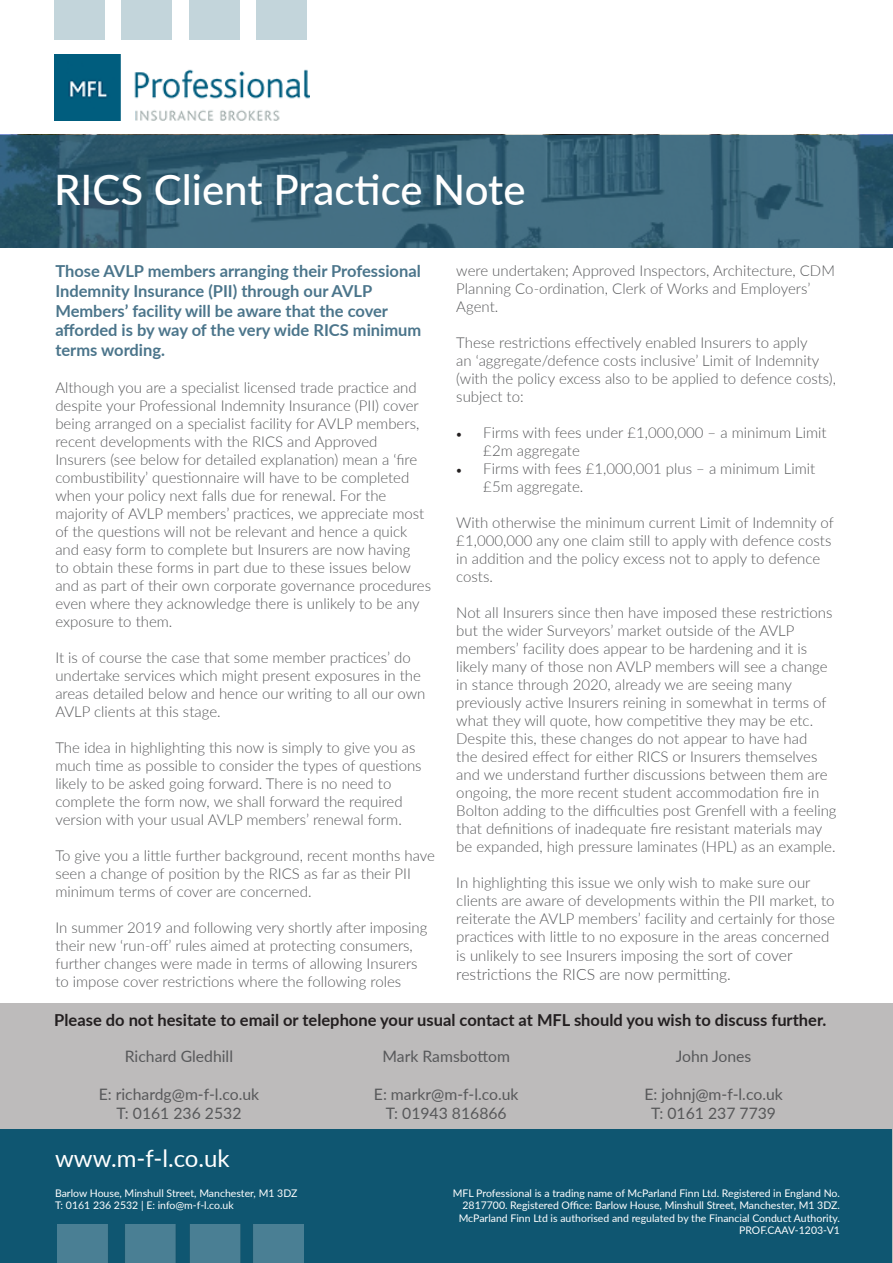
<style>
.page{position:relative;width:893px;height:1263px;background:#fff}
.page>*{position:absolute;margin:0;border:0;box-sizing:border-box;transform-origin:0 0}
.t1{font:500 42px "Lato";color:#fff}
.t2{font:24px "Lato";color:#fff}
.t3{font:700 16.5px/19.8px "Lato";color:#4b758b}
.t4{font:700 16.5px "Lato";color:#231f20}
.t5{font:15.75px "Lato";color:#57585a}
.t6{font:300 15.75px "Lato";color:#57585a}
.t7{font:300 15px/18px "Lato";color:#57585a}
.t8{font:10.5px/12.6px "Lato";color:#fff;text-align:right}
.s1{font-family:"Minion Pro";font-weight:400;color:#231f20}
.s2{font-size:15.75px}
</style>
<div class="page">
<div style="left:0;top:1003px;width:893px;height:260px;background:#bdbbbb"></div>
<div style="left:0;top:1130px;width:891px;height:133px;background:#0f5671"></div>
<div style="left:54px;top:0;width:51px;height:40px;background:#c3d5db"></div>
<div style="left:121px;top:0;width:51px;height:40px;background:#c3d5db"></div>
<div style="left:189px;top:0;width:51px;height:40px;background:#c3d5db"></div>
<div style="left:256px;top:0;width:51px;height:40px;background:#c3d5db"></div>
<img style="left:54px;top:54px;width:255px;height:67px">
<div style="left:55px;top:1223px;width:51px;height:40px;background:linear-gradient(to bottom,#4a7f94,#4a7f94)"></div>
<img style="left:58px;top:1224px;width:246px;height:39px">
<svg style="left:0;top:135px;width:893px;height:112px;background:#396478"></svg>
<p class="t1" style="left:54px;top:159px;width:473px">RICS Client Practice Note</p>
<p class="t3" style="left:55px;top:260px;width:367px">Those AVLP members arranging their Professional Indemnity Insurance (PII) through our AVLP Members’ facility will be aware that the cover afforded is by way of the very wide RICS minimum terms wording.</p>
<p class="t7" style="left:55px;top:378px;width:377px">Although you are a specialist licensed trade practice and despite your Professional Indemnity Insurance (PII) cover being arranged on a specialist facility for AVLP members, recent developments with the RICS and Approved Insurers (see below for detailed explanation) mean a ‘fire combustibility’ questionnaire will have to be completed when your policy next falls due for renewal. For the majority of AVLP members’ practices, we appreciate most of the questions will not be relevant and hence a quick and easy form to complete but Insurers are now having<br>to obtain these forms in part due to these issues below and as part of their own corporate governance procedures even where they acknowledge there is unlikely to be any exposure to them.</p>
<p class="t7" style="left:55px;top:648px;width:372px">It is of course the case that some member practices’ do undertake services which might present exposures in the areas detailed below and hence our writing to all our own AVLP clients at this stage.</p>
<p class="t7" style="left:55px;top:738px;width:368px">The idea in highlighting this now is simply to give you as much time as possible to consider the types of questions likely to be asked going forward. There is no need to complete the form now, we shall forward the required version with your usual AVLP members’ renewal form.</p>
<p class="t7" style="left:55px;top:846px;width:381px">To give you a little further background, recent months have seen a change of position by the RICS as far as their PII minimum terms of cover are concerned.</p>
<p class="t7" style="left:55px;top:918px;width:374px">In summer 2019 and following very shortly after imposing their new ‘run-off’ rules aimed at protecting consumers, further changes were made in terms of allowing Insurers to impose cover restrictions where the following roles</p>
<p class="t7" style="left:456px;top:261px;width:380px">were undertaken; Approved Inspectors, Architecture, CDM<br>Planning Co-ordination, Clerk of Works and Employers’<br>Agent.</p>
<p class="t7" style="left:456px;top:333px;width:381px">These restrictions effectively enabled Insurers to apply<br>an ‘aggregate/defence costs inclusive’ Limit of Indemnity (with the policy excess also to be applied to defence costs), subject to:</p>
<p class="t7" style="left:483px;top:423px;width:345px;text-indent:-27px"><span class="s1">•</span> Firms with fees under £1,000,000 – a minimum Limit £2m aggregate</p>
<p class="t7" style="left:483px;top:459px;width:333px;text-indent:-27px"><span class="s1">•</span> Firms with fees £1,000,001 plus – a minimum Limit £5m aggregate.</p>
<p class="t7" style="left:456px;top:513px;width:379px">With otherwise the minimum current Limit of Indemnity of £1,000,000 any one claim still to apply with defence costs in addition and the policy excess not to apply to defence costs.</p>
<p class="t7" style="left:456px;top:603px;width:382px">Not all Insurers since then have imposed these restrictions but the wider Surveyors’ market outside of the AVLP members’ facility does appear to be hardening and it is likely many of those non AVLP members will see a change in stance through 2020, already we are seeing many previously active Insurers reining in somewhat in terms of what they will quote, how competitive they may be etc.<br>Despite this, these changes do not appear to have had<br>the desired effect for either RICS or Insurers themselves and we understand further discussions between them are ongoing, the more recent student accommodation fire in Bolton adding to the difficulties post Grenfell with a feeling that definitions of inadequate fire resistant materials may be expanded, high pressure laminates (HPL) as an example.</p>
<p class="t7" style="left:456px;top:873px;width:380px">In highlighting this issue we only wish to make sure our clients are aware of developments within the PII market, to reiterate the AVLP members’ facility and certainly for those practices with little to no exposure in the areas concerned is unlikely to see Insurers imposing the sort <span class="s2">of cover</span></p>
<p class="t6" style="left:456px;top:963px;width:276px">restrictions the RICS are now permitting.</p>
<p class="t4" style="left:54px;top:1008px;width:774px">Please do not hesitate to email or telephone your usual contact at MFL should you wish to discuss further.</p>
<p class="t5" style="left:125px;top:1045px;width:110px">Richard Gledhill</p>
<p class="t5" style="left:99px;top:1083px;width:162px">E: richardg@m-f-l.co.uk</p>
<p class="t5" style="left:116px;top:1102px;width:126px">T: 0161 236 2532</p>
<p class="t2" style="left:55px;top:1141px;width:176px">www.m-f-l.co.uk</p>
<p class="t8" style="left:55px;top:1186px;width:244px;text-align:left">Barlow House, Minshull Street, Manchester, M1 3DZ<br>T: 0161 236 2532 | E: info@m-f-l.co.uk</p>
<p class="t5" style="left:382px;top:1045px;width:129px">Mark Ramsbottom</p>
<p class="t5" style="left:374px;top:1083px;width:146px">E: markr@m-f-l.co.uk</p>
<p class="t5" style="left:386px;top:1102px;width:122px">T: 01943 816866</p>
<p class="t5" style="left:676px;top:1045px;width:77px">John Jones</p>
<p class="t5" style="left:644px;top:1083px;width:140px">E: johnj@m-f-l.co.uk</p>
<p class="t5" style="left:651px;top:1102px;width:126px">T: 0161 237 7739</p>
<p class="t8" style="left:453px;top:1186px;width:389px">MFL Professional is a trading name of McParland Finn Ltd. Registered in England No.<br>2817700. Registered Office: Barlow House, Minshull Street, Manchester, M1 3DZ.<br>McParland Finn Ltd is authorised and regulated by the Financial Conduct Authority.</p>
<p class="t8" style="left:739px;top:1224px;width:102px">PROF.CAAV-1203-V1</p>
</div>
